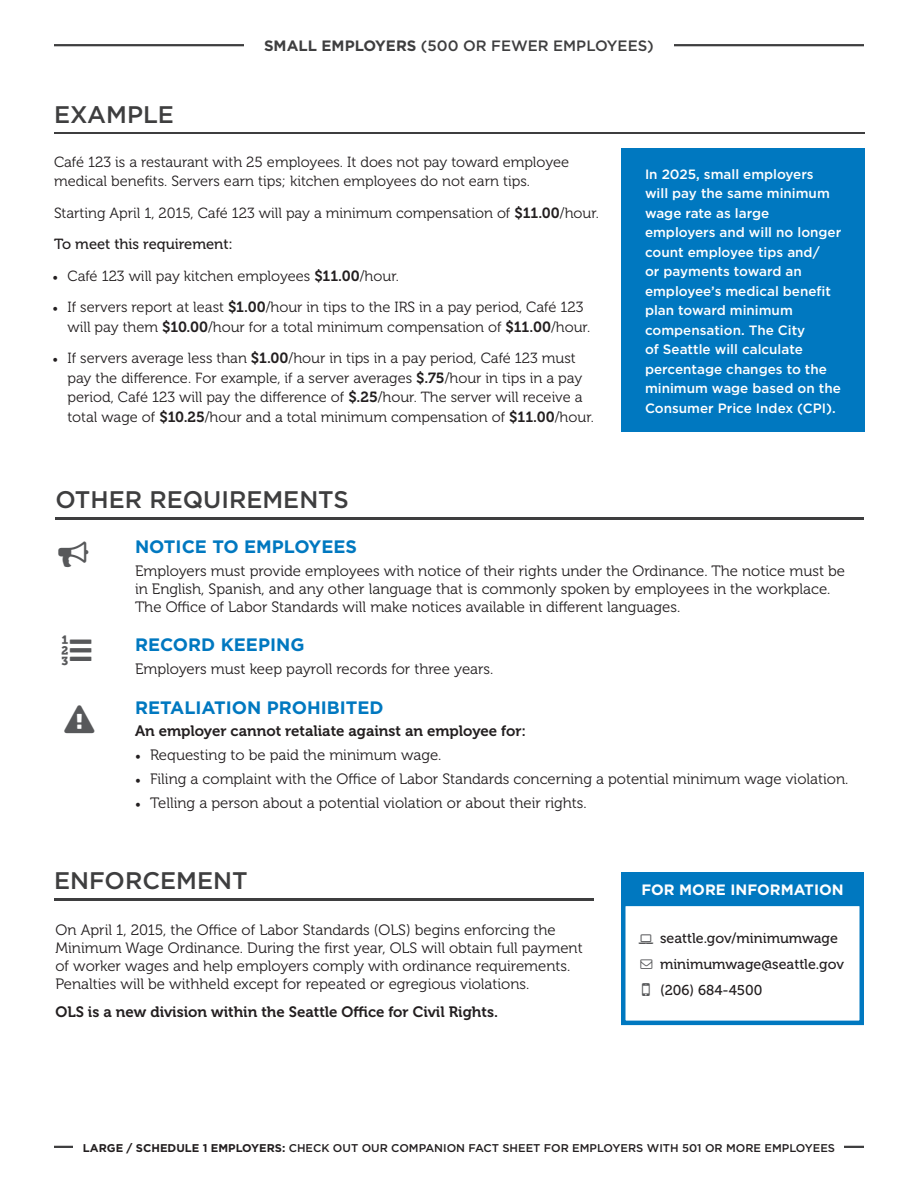
<style>
.page{position:relative;width:918px;height:1188px;background:#fff}
.page>*{position:absolute;margin:0;border:0;box-sizing:border-box;transform-origin:0 0}
.t1{font:500 24px "Gotham";color:#3e3e3f}
.t2{font:700 18px "Gotham";color:#0078c0}
.t3{font:15px/18px "Museo 300";color:#231f20}
.t4{font:15px "Museo 700";color:#231f20}
.Header_3{font:500 15px "Gotham";color:#3e3e3f}
.t5{font:700 15px "Gotham";color:#fff}
.t6{font:14.7px/19.5px "Museo 300";color:#231f20}
.t7{font:14.7px "Museo 500";color:#231f20}
.t8{font:14.25px/25.8px "Museo 500";color:#231f20}
.Body_Paragraph_1{font:500 13.5px/19.5px "Gotham";color:#fff}
.t9{font:500 11.25px "Gotham";color:#231f20}
.s1{font-weight:700}
.s2{font-family:"Museo 700"}
.s3{font-family:"Minion Pro"}
</style>
<div class="page">
<div style="left:621px;top:902px;width:243px;height:123px;border:4px solid #0078c0"></div>
<hr style="left:54px;top:132px;width:810px;height:2px;background:#3e3e3f">
<div style="left:621px;top:872px;width:243px;height:33px;background:#0078c0"></div>
<hr style="left:56px;top:517px;width:808px;height:3px;background:#3e3e3f">
<hr style="left:54px;top:899px;width:540px;height:2px;background:#3e3e3f">
<div style="left:621px;top:149px;width:243px;height:283px;background:#0078c0"></div>
<hr style="left:54px;top:44px;width:810px;height:2px;background:#3e3e3f">
<div style="left:244px;top:29px;width:430px;height:32px;background:#fff"></div>
<hr style="left:54px;top:1146px;width:810px;height:2px;background:#3e3e3f">
<div style="left:74px;top:1127px;width:770px;height:42px;background:#fff"></div>
<p class="t1" style="left:54px;top:99px;width:121px">EXAMPLE</p>
<p class="Header_3" style="left:264px;top:36px;width:391px"><span class="s1">SMALL EMPLOYERS</span> (500 OR FEWER EMPLOYEES)</p>
<p class="t6" style="left:54px;top:152px;width:517px">Café 123 is a restaurant with 25 employees. It does not pay toward employee medical benefits. Servers earn tips; kitchen employees do not earn tips.</p>
<p class="t6" style="left:54px;top:203px;width:547px">Starting April 1, 2015, Café 123 will pay a minimum compensation of <span class="s2">$11.00</span>/hour.</p>
<p class="t7" style="left:54px;top:236px;width:180px">To meet this requirement:</p>
<p class="t6" style="left:52px;top:266px;width:348px"><span class="s3">•</span> Café 123 will pay kitchen employees <span class="s2">$11.00</span>/hour.</p>
<p class="t6" style="left:68px;top:298px;width:524px;text-indent:-15px"><span class="s3">•</span> If servers report at least <span class="s2">$1.00</span>/hour in tips to the IRS in a pay period, Café 123 will pay them <span class="s2">$10.00</span>/hour for a total minimum compensation of <span class="s2">$11.00</span>/hour.</p>
<p class="t6" style="left:68px;top:349px;width:528px;text-indent:-15px"><span class="s3">•</span> If servers average less than <span class="s2">$1.00</span>/hour in tips in a pay period, Café 123 must pay the difference. For example, if a server averages <span class="s2">$.75</span>/hour in tips in a pay period, Café 123 will pay the difference of <span class="s2">$.25</span>/hour. The server will receive a total wage of <span class="s2">$10.25</span>/hour and a total minimum compensation of <span class="s2">$11.00</span>/hour.</p>
<p class="t1" style="left:56px;top:484px;width:295px">OTHER REQUIREMENTS</p>
<p class="Body_Paragraph_1" style="left:645px;top:164px;width:198px">In 2025, small employers<br>will pay the same minimum wage rate as large employers and will no longer count employee tips and/<br>or payments toward an employee’s medical benefit plan toward minimum compensation. The City<br>of Seattle will calculate percentage changes to the minimum wage based on the<br>Consumer Price Index (CPI).</p>
<p class="t2" style="left:135px;top:535px;width:224px">NOTICE TO EMPLOYEES</p>
<p class="t3" style="left:135px;top:562px;width:712px">Employers must provide employees with notice of their rights under the Ordinance. The notice must be in English, Spanish, and any other language that is commonly spoken by employees in the workplace.<br>The Office of Labor Standards will make notices available in different languages.</p>
<p class="t2" style="left:135px;top:633px;width:171px">RECORD KEEPING</p>
<p class="t3" style="left:135px;top:660px;width:360px">Employers must keep payroll records for three years.</p>
<p class="t2" style="left:135px;top:695px;width:250px">RETALIATION PROHIBITED</p>
<p class="t4" style="left:135px;top:723px;width:393px">An employer cannot retaliate against an employee for:</p>
<p class="t3" style="left:135px;top:746px;width:308px"><span class="s3">•</span> Requesting to be paid the minimum wage.</p>
<p class="t3" style="left:135px;top:770px;width:715px"><span class="s3">•</span> Filing a complaint with the Office of Labor Standards concerning a potential minimum wage violation.</p>
<p class="t3" style="left:135px;top:794px;width:453px"><span class="s3">•</span> Telling a person about a potential violation or about their rights.</p>
<p class="t1" style="left:54px;top:865px;width:195px">ENFORCEMENT</p>
<p class="t3" style="left:56px;top:921px;width:529px">On April 1, 2015, the Office of Labor Standards (OLS) begins enforcing the Minimum Wage Ordinance. During the first year, OLS will obtain full payment of worker wages and help employers comply with ordinance requirements.<br>Penalties will be withheld except for repeated or egregious violations.</p>
<p class="t4" style="left:56px;top:1004px;width:444px">OLS is a new division within the Seattle Office for Civil Rights.</p>
<p class="t5" style="left:641px;top:879px;width:204px">FOR MORE INFORMATION</p>
<p class="t8" style="left:660px;top:925px;width:185px">seattle.gov/minimumwage minimumwage@seattle.gov (206) 684-4500</p>
<p class="t9" style="left:83px;top:1141px;width:754px"><span class="s1">LARGE / SCHEDULE 1 EMPLOYERS:</span> CHECK OUT OUR COMPANION FACT SHEET FOR EMPLOYERS WITH 501 OR MORE EMPLOYEES</p>
</div>
